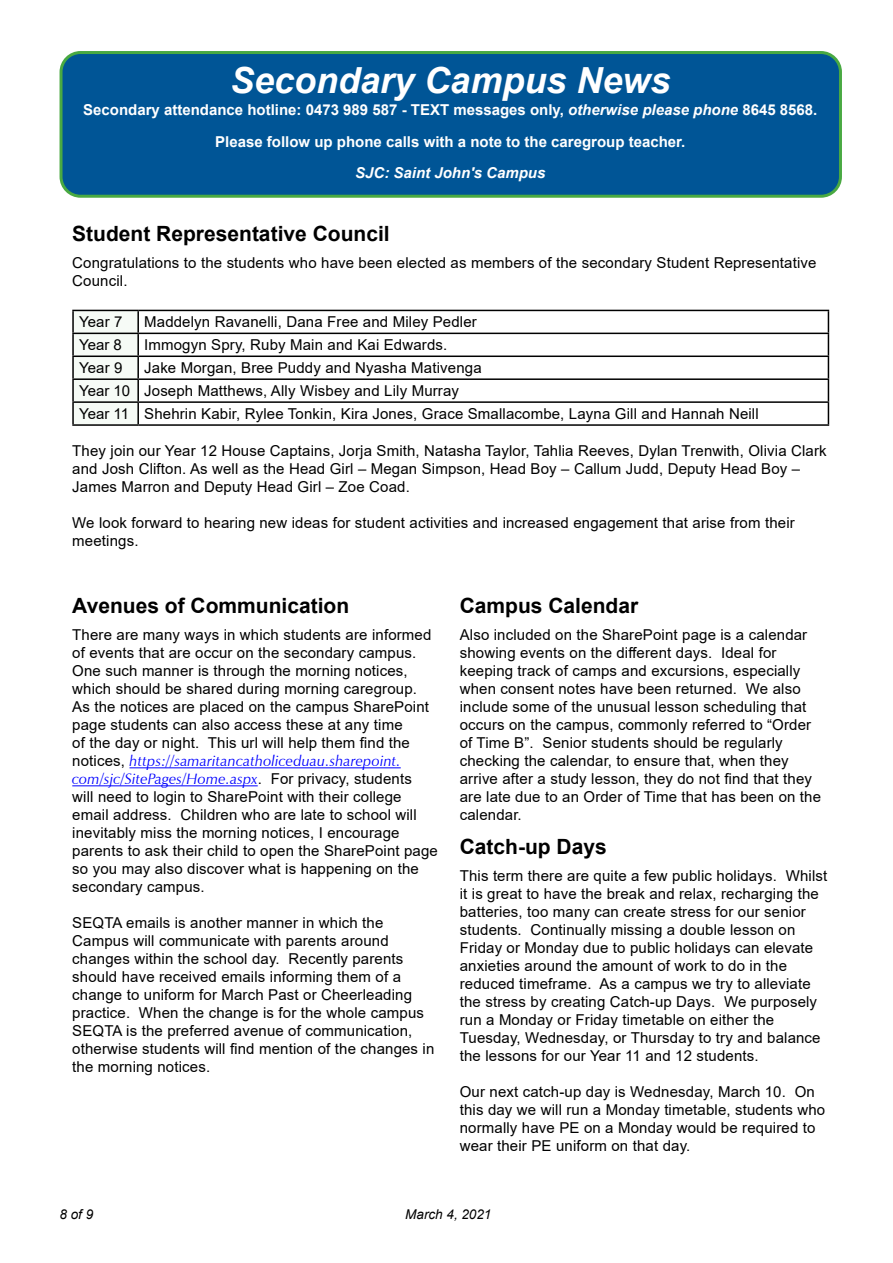
<style>
.page{position:relative;width:893px;height:1263px;background:#fff}
.page>*{position:absolute;margin:0;border:0;box-sizing:border-box;transform-origin:0 0}
.t1{font:italic 700 36px "Arial";color:#fff}
.t2{font:700 21px "Arial";color:#000}
.t3{font:15px/18px "Arial";letter-spacing:.01em;color:#000}
.t4{font:700 15px/31.2px "Arial";color:#fff;text-align:center}
.t5{font:italic 15px/18px "Zapf Humanist 601 BT";letter-spacing:.01em;color:#00f}
.t6{font:italic 700 15px "Arial";color:#fff}
.t7{font:italic 13.5px "Arial";color:#000}
.s1{font-style:italic}
.s2{font-family:"Arial";font-style:normal;color:#000}
</style>
<div class="page">
<div style="left:61px;top:53px;width:779px;height:143px;background:#005596;border-radius:20px"></div>
<div style="left:60px;top:51px;width:782px;height:147px;border:3px solid #49a942;border-radius:20px"></div>
<div style="left:74px;top:311px;width:63px;height:47px;background:#f6fbf6"></div>
<hr style="left:72px;top:310px;width:66px;height:1px;background:#000">
<hr style="left:72px;top:311px;width:2px;height:22px;background:#000">
<hr style="left:138px;top:310px;width:691px;height:1px;background:#000">
<hr style="left:137px;top:311px;width:2px;height:22px;background:#000">
<hr style="left:72px;top:333px;width:66px;height:1px;background:#000">
<hr style="left:72px;top:334px;width:2px;height:21px;background:#000">
<hr style="left:138px;top:333px;width:691px;height:1px;background:#000">
<hr style="left:137px;top:334px;width:2px;height:21px;background:#000">
<hr style="left:72px;top:355px;width:66px;height:2px;background:#000">
<hr style="left:72px;top:357px;width:2px;height:21px;background:#000">
<hr style="left:138px;top:355px;width:691px;height:2px;background:#000">
<hr style="left:137px;top:357px;width:2px;height:21px;background:#000">
<hr style="left:72px;top:378px;width:66px;height:2px;background:#000">
<hr style="left:72px;top:380px;width:2px;height:21px;background:#000">
<hr style="left:138px;top:378px;width:691px;height:2px;background:#000">
<hr style="left:137px;top:380px;width:2px;height:21px;background:#000">
<hr style="left:72px;top:401px;width:66px;height:2px;background:#000">
<hr style="left:72px;top:403px;width:2px;height:21px;background:#000">
<hr style="left:138px;top:401px;width:691px;height:2px;background:#000">
<hr style="left:137px;top:403px;width:2px;height:21px;background:#000">
<svg style="left:828px;top:311px;width:1px;height:113px"></svg>
<hr style="left:72px;top:424px;width:66px;height:2px;background:#000">
<hr style="left:138px;top:424px;width:691px;height:2px;background:#000">
<hr style="left:129px;top:767px;width:272px;height:1px;background:#00f">
<hr style="left:72px;top:785px;width:186px;height:1px;background:#00f">
<h1 class="t1" style="left:230px;top:56px;width:442px">Secondary Campus News</h1>
<p class="t4" style="left:83px;top:95px;width:736px">Secondary attendance hotline: 0473 989 587 - TEXT messages only, <span class="s1">otherwise please phone</span> 8645 8568.<br>Please follow up phone calls with a note to the caregroup teacher.</p>
<p class="t6" style="left:355px;top:162px;width:192px">SJC: Saint John's Campus</p>
<h2 class="t2" style="left:72px;top:218px;width:319px">Student Representative Council</h2>
<p class="t3" style="left:72px;top:253px;width:746px">Congratulations to the students who have been elected as members of the secondary Student Representative<br>Council.</p>
<p class="t3" style="left:79px;top:313px;width:45px">Year 7</p>
<p class="t3" style="left:144px;top:313px;width:334px">Maddelyn Ravanelli, Dana Free and Miley Pedler</p>
<p class="t3" style="left:79px;top:336px;width:44px">Year 8</p>
<p class="t3" style="left:144px;top:336px;width:305px">Immogyn Spry, Ruby Main and Kai Edwards.</p>
<p class="t3" style="left:79px;top:359px;width:45px">Year 9</p>
<p class="t3" style="left:79px;top:356px;width:681px;line-height:23px;text-indent:65px">Jake Morgan, Bree Puddy and Nyasha Mativenga<br>Year 10 Joseph Matthews, Ally Wisbey and Lily Murray<br>Year 11 Shehrin Kabir, Rylee Tonkin, Kira Jones, Grace Smallacombe, Layna Gill and Hannah Neill</p>
<p class="t3" style="left:72px;top:441px;width:756px">They join our Year 12 House Captains, Jorja Smith, Natasha Taylor, Tahlia Reeves, Dylan Trenwith, Olivia Clark and Josh Clifton. As well as the Head Girl – Megan Simpson, Head Boy – Callum Judd, Deputy Head Boy –<br>James Marron and Deputy Head Girl – Zoe Coad.</p>
<p class="t3" style="left:72px;top:513px;width:724px">We look forward to hearing new ideas for student activities and increased engagement that arise from their meetings.</p>
<h2 class="t2" style="left:72px;top:591px;width:278px">Avenues of Communication</h2>
<p class="t3" style="left:72px;top:625px;width:361px">There are many ways in which students are informed of events that are occur on the secondary campus.<br>One such manner is through the morning notices, which should be shared during morning caregroup.<br>As the notices are placed on the campus SharePoint page students can also access these at any time<br>of the day or night. This url will help them find the</p>
<p class="t5" style="left:72px;top:752px;width:341px"><span class="s2">notices,</span> https://samaritancatholiceduau.sharepoint. com/sjc/SitePages/Home.aspx<span class="s2">. For privacy, students</span></p>
<p class="t3" style="left:72px;top:787px;width:367px">will need to login to SharePoint with their college email address. Children who are late to school will inevitably miss the morning notices, I encourage parents to ask their child to open the SharePoint page so you may also discover what is happening on the secondary campus.</p>
<p class="t3" style="left:72px;top:913px;width:364px">SEQTA emails is another manner in which the Campus will communicate with parents around changes within the school day. Recently parents should have received emails informing them of a change to uniform for March Past or Cheerleading practice. When the change is for the whole campus SEQTA is the preferred avenue of communication, otherwise students will find mention of the changes in the morning notices.</p>
<h2 class="t2" style="left:460px;top:591px;width:180px">Campus Calendar</h2>
<p class="t3" style="left:460px;top:625px;width:363px">Also included on the SharePoint page is a calendar showing events on the different days. Ideal for keeping track of camps and excursions, especially when consent notes have been returned. We also include some of the unusual lesson scheduling that occurs on the campus, commonly referred to “Order of Time B”. Senior students should be regularly checking the calendar, to ensure that, when they arrive after a study lesson, they do not find that they are late due to an Order of Time that has been on the calendar.</p>
<h2 class="t2" style="left:460px;top:832px;width:149px">Catch-up Days</h2>
<p class="t3" style="left:460px;top:867px;width:369px">This term there are quite a few public holidays. Whilst it is great to have the break and relax, recharging the batteries, too many can create stress for our senior students. Continually missing a double lesson on Friday or Monday due to public holidays can elevate anxieties around the amount of work to do in the reduced timeframe. As a campus we try to alleviate the stress by creating Catch-up Days. We purposely run a Monday or Friday timetable on either the Tuesday, Wednesday, or Thursday to try and balance the lessons for our Year 11 and 12 students.</p>
<p class="t3" style="left:460px;top:1083px;width:367px">Our next catch-up day is Wednesday, March 10. On this day we will run a Monday timetable, students who normally have PE on a Monday would be required to wear their PE uniform on that day.</p>
<p class="t7" style="left:60px;top:1205px;width:35px">8of9</p>
<p class="t7" style="left:405px;top:1205px;width:88px">March 4, 2021</p>
</div>
